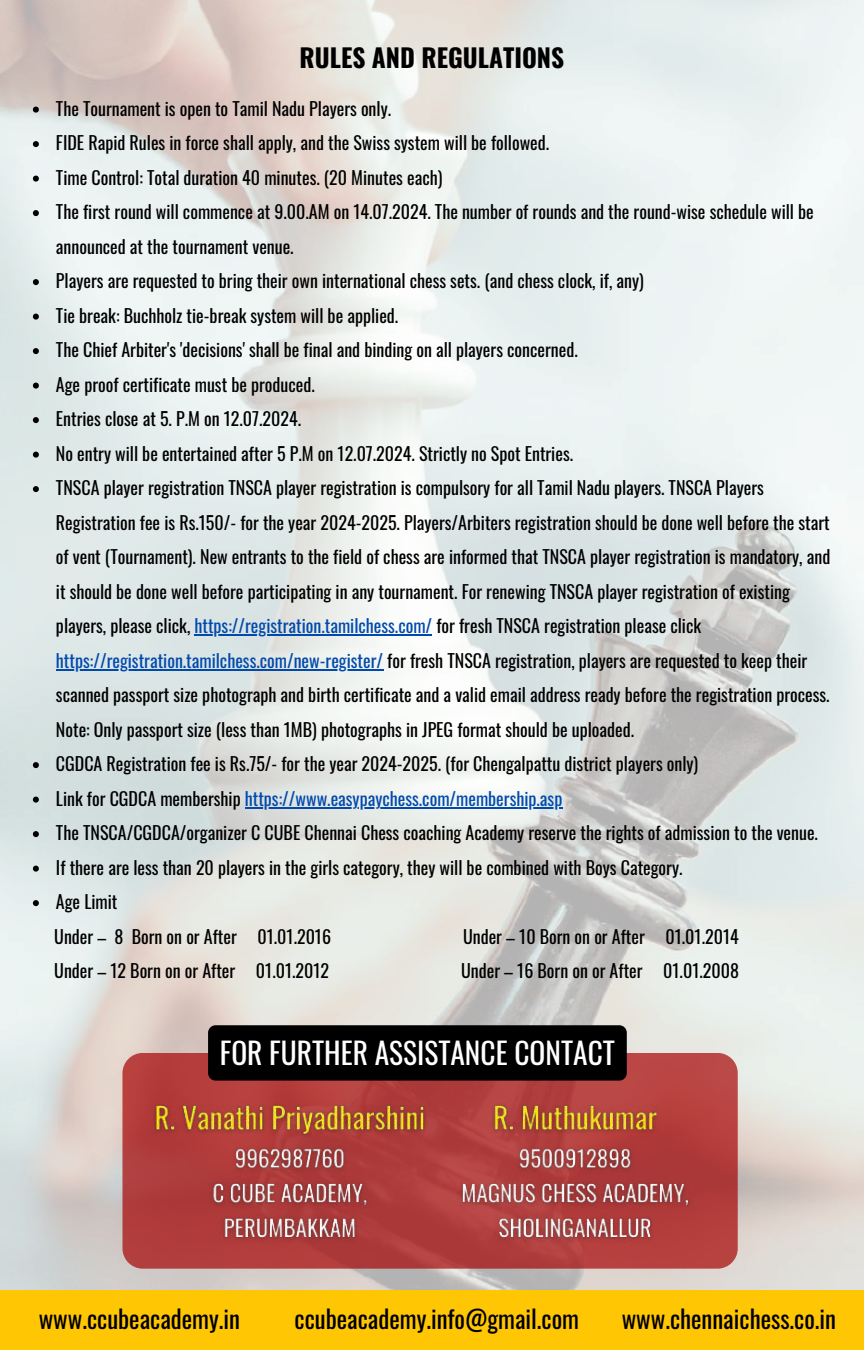
<style>
.page{position:relative;width:864px;height:1350px;background:#fff}
.page>*{position:absolute;margin:0;border:0;box-sizing:border-box;transform-origin:0 0}
.t1{font:29.47px "Oswald";color:#fff}
.t2{font:700 25.43px "Oswald";color:#000}
.t3{font:24.75px "Oswald";color:#000}
.t4{font:18px/34.4px "Oswald";color:#000}
.s1{color:#004aad}
</style>
<div class="page">
<img style="left:0;top:0;width:864px;height:1290px">
<div style="left:0;top:1290px;width:864px;height:60px;background:#ffc604"></div>
<svg style="left:33px;top:107px;width:6px;height:6px"></svg>
<svg style="left:33px;top:141px;width:6px;height:6px"></svg>
<svg style="left:33px;top:176px;width:6px;height:6px"></svg>
<svg style="left:33px;top:210px;width:6px;height:6px"></svg>
<svg style="left:33px;top:279px;width:6px;height:6px"></svg>
<svg style="left:33px;top:314px;width:6px;height:6px"></svg>
<svg style="left:33px;top:348px;width:6px;height:6px"></svg>
<svg style="left:33px;top:383px;width:6px;height:6px"></svg>
<svg style="left:33px;top:417px;width:6px;height:6px"></svg>
<svg style="left:33px;top:452px;width:6px;height:6px"></svg>
<svg style="left:33px;top:486px;width:6px;height:6px"></svg>
<hr style="left:195px;top:635px;width:237px;height:1px;background:#004aad">
<hr style="left:56px;top:669px;width:327px;height:2px;background:#004aad">
<svg style="left:33px;top:762px;width:6px;height:6px"></svg>
<svg style="left:33px;top:797px;width:6px;height:6px"></svg>
<hr style="left:245px;top:807px;width:317px;height:2px;background:#004aad">
<svg style="left:33px;top:831px;width:6px;height:6px"></svg>
<svg style="left:33px;top:866px;width:6px;height:6px"></svg>
<svg style="left:33px;top:900px;width:6px;height:6px"></svg>
<div style="left:122px;top:1053px;width:616px;height:216px;background:#b33f3d;border-radius:20px"></div>
<img style="left:153px;top:1098px;width:274px;height:146px">
<img style="left:452px;top:1103px;width:243px;height:145px">
<div style="left:208px;top:1025px;width:419px;height:56px;background:#000;border-radius:7px"></div>
<h2 class="t2" style="left:300px;top:38px;width:266px">RULES AND REGULATIONS</h2>
<p class="t4" style="left:54px;top:90px;width:778px">The Tournament is open to Tamil Nadu Players only.<br>FIDE Rapid Rules in force shall apply, and the Swiss system will be followed.<br>Time Control: Total duration 40 minutes. (20 Minutes each)<br>The first round will commence at 9.00.AM on 14.07.2024. The number of rounds and the round-wise schedule will be announced at the tournament venue.<br>Players are requested to bring their own international chess sets. (and chess clock, if, any)<br>Tie break: Buchholz tie-break system will be applied.<br>The Chief Arbiter's 'decisions' shall be final and binding on all players concerned.<br>Age proof certificate must be produced.<br>Entries close at 5. P.M on 12.07.2024.<br>No entry will be entertained after 5 P.M on 12.07.2024. Strictly no Spot Entries.<br>TNSCA player registration TNSCA player registration is compulsory for all Tamil Nadu players. TNSCA Players Registration fee is Rs.150/- for the year 2024-2025. Players/Arbiters registration should be done well before the start of vent (Tournament). New entrants to the field of chess are informed that TNSCA player registration is mandatory, and it should be done well before participating in any tournament. For renewing TNSCA player registration of existing players, please click, <span class="s1">https://registration.tamilchess.com/</span> for fresh TNSCA registration please click <span class="s1">https://registration.tamilchess.com/new-register/</span> for fresh TNSCA registration, players are requested to keep their scanned passport size photograph and birth certificate and a valid email address ready before the registration process.<br>Note: Only passport size (less than 1MB) photographs in JPEG format should be uploaded.<br>CGDCA Registration fee is Rs.75/- for the year 2024-2025. (for Chengalpattu district players only)<br>Link for CGDCA membership <span class="s1">https://www.easypaychess.com/membership.asp<br></span>The TNSCA/CGDCA/organizer C CUBE Chennai Chess coaching Academy reserve the rights of admission to the venue.<br>If there are less than 20 players in the girls category, they will be combined with Boys Category.<br>Age Limit<br>Under – 8 Born on or After 01.01.2016</p>
<p class="t4" style="left:463px;top:918px;width:277px">Under – 10 Born on or After 01.01.2014</p>
<p class="t4" style="left:54px;top:953px;width:276px">Under – 12 Born on or After 01.01.2012</p>
<p class="t4" style="left:461px;top:953px;width:279px">Under – 16 Born on or After 01.01.2008</p>
<h1 class="t1" style="left:220px;top:1030px;width:397px">FOR FURTHER ASSISTANCE CONTACT</h1>
<h3 class="t3" style="left:39px;top:1299px;width:203px">www.ccubeacademy.in</h3>
<h3 class="t3" style="left:295px;top:1299px;width:286px">ccubeacademy.info@gmail.com</h3>
<h3 class="t3" style="left:622px;top:1299px;width:216px">www.chennaichess.co.in</h3>
</div>
